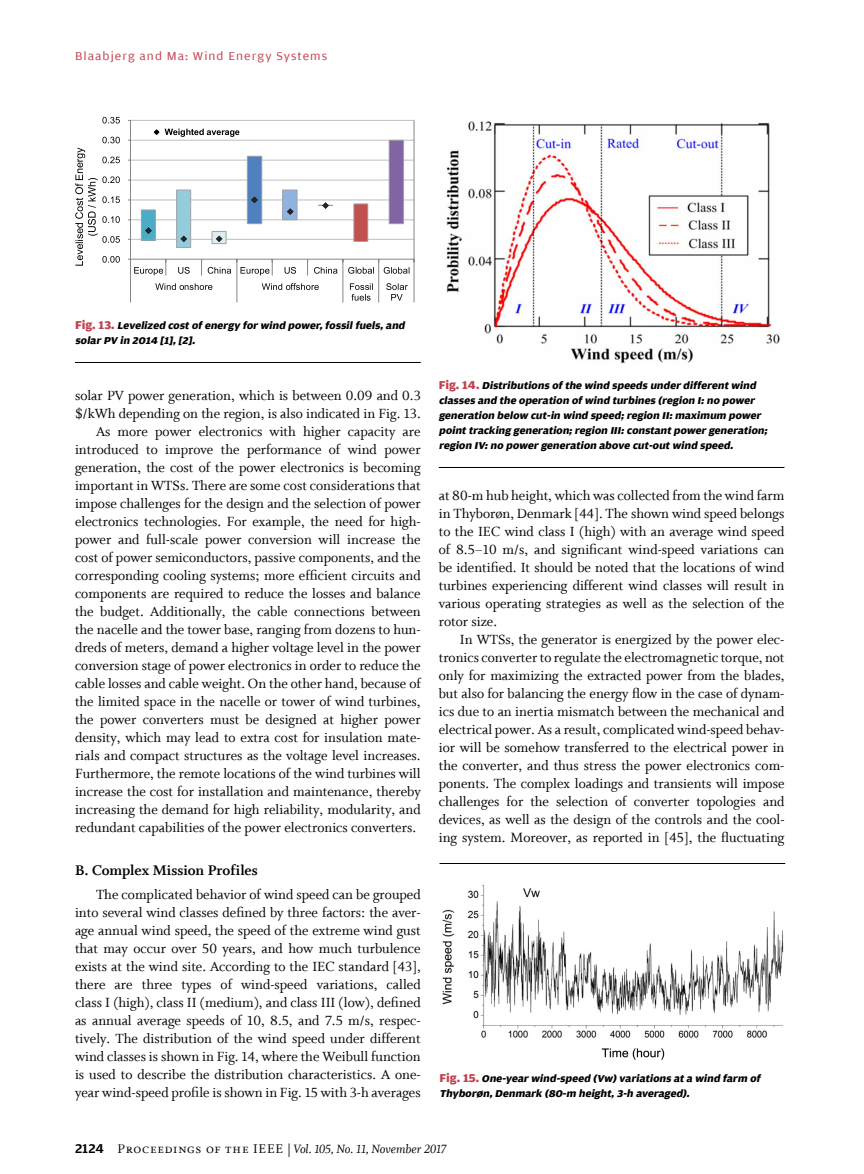
<style>
.page{position:relative;width:864px;height:1174px;background:#fff}
.page>*{position:absolute;margin:0;border:0;box-sizing:border-box;transform-origin:0 0}
.t1{font:15.75px "Whitman Bold LF";letter-spacing:-.005em;color:#000}
.t2{font:15px/18px "Whitman Roman LF";color:#000;text-align:justify}
.t3{font:13.5px "Whitman Italic LF";letter-spacing:-.01em;color:#000}
.t4{font:12px "Amplitude Wide";letter-spacing:.085em;color:#c1424f}
.t5{font:italic 700 10.5px/15px "Amplitude Wide";color:#000}
.s1{font-style:normal;font-size:12px;color:#c1424f}
.s2{font-size:9px}
.s3{font-family:"Amplitude Wide";font-weight:500}
.s4{font-family:"Whitman Small Caps LF";font-size:14.25px}
</style>
<div class="page">
<hr style="left:75px;top:362px;width:346px;height:1px;background:#000">
<hr style="left:130px;top:239px;width:284px;height:1px;background:#bfbfbf">
<hr style="left:130px;top:220px;width:284px;height:1px;background:#bfbfbf">
<hr style="left:130px;top:200px;width:284px;height:1px;background:#bfbfbf">
<hr style="left:130px;top:180px;width:284px;height:1px;background:#bfbfbf">
<hr style="left:130px;top:160px;width:284px;height:1px;background:#bfbfbf">
<hr style="left:130px;top:140px;width:284px;height:1px;background:#bfbfbf">
<hr style="left:130px;top:120px;width:284px;height:1px;background:#bfbfbf">
<div style="left:141px;top:210px;width:14px;height:30px;background:#4aacc6"></div>
<div style="left:141px;top:210px;width:15px;height:30px;border:1px solid #a6a5a5"></div>
<div style="left:177px;top:190px;width:14px;height:58px;background:#93cddc"></div>
<div style="left:176px;top:190px;width:15px;height:58px;border:1px solid #a6a5a5"></div>
<div style="left:212px;top:231px;width:14px;height:13px;background:#dbeef4"></div>
<div style="left:212px;top:231px;width:14px;height:13px;border:1px solid #a6a5a5"></div>
<div style="left:247px;top:156px;width:15px;height:68px;background:#4e81be"></div>
<div style="left:247px;top:156px;width:15px;height:68px;border:1px solid #a6a5a5"></div>
<div style="left:283px;top:190px;width:14px;height:30px;background:#8fb4df"></div>
<div style="left:282px;top:190px;width:15px;height:30px;border:1px solid #a6a5a5"></div>
<div style="left:354px;top:204px;width:14px;height:37px;background:#c1514e"></div>
<div style="left:354px;top:204px;width:14px;height:38px;border:1px solid #a6a5a5"></div>
<div style="left:389px;top:140px;width:15px;height:84px;background:#8164a2"></div>
<div style="left:389px;top:140px;width:15px;height:84px;border:1px solid #a6a5a5"></div>
<hr style="left:414px;top:120px;width:1px;height:139px;background:#868686">
<hr style="left:130px;top:120px;width:1px;height:139px;background:#868686">
<svg style="left:145px;top:227px;width:7px;height:7px"></svg>
<svg style="left:181px;top:236px;width:6px;height:6px"></svg>
<svg style="left:216px;top:236px;width:6px;height:6px"></svg>
<svg style="left:251px;top:197px;width:7px;height:6px"></svg>
<svg style="left:287px;top:208px;width:7px;height:7px"></svg>
<svg style="left:318px;top:202px;width:15px;height:7px"></svg>
<svg style="left:102px;top:117px;width:18px;height:7px"></svg>
<svg style="left:128px;top:259px;width:287px;height:43px"></svg>
<svg style="left:75px;top:137px;width:45px;height:129px"></svg>
<svg style="left:154px;top:129px;width:5px;height:6px"></svg>
<svg style="left:165px;top:129px;width:74px;height:8px"></svg>
<hr style="left:439px;top:467px;width:345px;height:1px;background:#000">
<img style="left:446px;top:121px;width:334px;height:242px">
<hr style="left:440px;top:863px;width:345px;height:1px;background:#000">
<img style="left:442px;top:884px;width:342px;height:176px">
<p class="t4" style="left:75px;top:50px;width:254px">Blaabjerg and Ma: Wind Energy Systems</p>
<p class="t5" style="left:75px;top:318px;width:333px"><span class="s1">F i g . 1 3 .</span> Levelized cost of energy for wind power,fossilfuels,and solar PV in 2014 [1],[2].</p>
<p class="t2" style="left:75px;top:386px;width:347px">solar PV power generation, which is between 0.09 and 0.3</p>
<p class="t2" style="left:75px;top:404px;width:347px">$/kWh depending on the region, is also indicated in Fig. 13.</p>
<p class="t2" style="left:96px;top:422px;width:326px">As more power electronics with higher capacity are</p>
<p class="t2" style="left:75px;top:440px;width:347px">introduced to improve the performance of wind power</p>
<p class="t2" style="left:75px;top:458px;width:347px">generation, the cost of the power electronics is becoming</p>
<p class="t2" style="left:75px;top:476px;width:347px">important in WTSs. There are some cost considerations that</p>
<p class="t2" style="left:75px;top:494px;width:347px">impose challenges for the design and the selection of power</p>
<p class="t2" style="left:75px;top:512px;width:347px">electronics technologies. For example, the need for high-</p>
<p class="t2" style="left:75px;top:530px;width:347px">power and full-scale power conversion will increase the</p>
<p class="t2" style="left:75px;top:548px;width:347px">cost of power semiconductors, passive components, and the</p>
<p class="t2" style="left:75px;top:566px;width:347px">corresponding cooling systems; more efficient circuits and</p>
<p class="t2" style="left:75px;top:584px;width:347px">components are required to reduce the losses and balance</p>
<p class="t2" style="left:75px;top:602px;width:347px">the budget. Additionally, the cable connections between</p>
<p class="t2" style="left:75px;top:620px;width:347px">the nacelle and the tower base, ranging from dozens to hun-</p>
<p class="t2" style="left:75px;top:638px;width:347px">dreds of meters, demand a higher voltage level in the power</p>
<p class="t2" style="left:75px;top:656px;width:347px">conversion stage of power electronics in order to reduce the</p>
<p class="t2" style="left:75px;top:674px;width:347px">cable losses and cable weight. On the other hand, because of</p>
<p class="t2" style="left:75px;top:692px;width:347px">the limited space in the nacelle or tower of wind turbines,</p>
<p class="t2" style="left:75px;top:710px;width:347px">the power converters must be designed at higher power</p>
<p class="t2" style="left:75px;top:728px;width:347px">density, which may lead to extra cost for insulation mate-</p>
<p class="t2" style="left:75px;top:746px;width:347px">rials and compact structures as the voltage level increases.</p>
<p class="t2" style="left:75px;top:764px;width:347px">Furthermore, the remote locations of the wind turbines will</p>
<p class="t2" style="left:75px;top:782px;width:347px">increase the cost for installation and maintenance, thereby</p>
<p class="t2" style="left:75px;top:800px;width:347px">increasing the demand for high reliability, modularity, and</p>
<p class="t2" style="left:75px;top:818px;width:343px">redundant capabilities of the power electronics converters.</p>
<p class="t1" style="left:75px;top:862px;width:184px">B. Complex Mission Profiles</p>
<p class="t2" style="left:75px;top:886px;width:347px;text-indent:21px">The complicated behavior of wind speed can be grouped into several wind classes defined by three factors: the aver&shy;age annual wind speed, the speed of the extreme wind gust that may occur over 50 years, and how much turbulence exists at the wind site. According to the IEC standard [43], there are three types of wind-speed variations, called class I (high), class II (medium), and class III (low), defined as annual average speeds of 10, 8.5, and 7.5 m/s, respec&shy;tively. The distribution of the wind speed under different wind classes is shown in Fig. 14, where the Weibull function is used to describe the distribution characteristics. A one&shy;year wind-speed profile is shown in Fig. 15 with 3-h averages</p>
<p class="t5" style="left:439px;top:378px;width:332px"><span class="s1">F i g . 1 4 .</span> Distributions of the wind speeds under different wind classes and the operation of wind turbines (region I:no power generation below cut-in wind speed;region II:maximum power point tracking generation;region III:constant power generation; region IV:no power generation above cut-out wind speed.</p>
<p class="t2" style="left:439px;top:487px;width:347px">at 80-m hub height, which was collected from the wind farm in Thyborøn, Denmark [44]. The shown wind speed belongs to the IEC wind class I (high) with an average wind speed of 8.5–10 m/s, and significant wind-speed variations can be identified. It should be noted that the locations of wind turbines experiencing different wind classes will result in various operating strategies as well as the selection of the rotor size.</p>
<p class="t2" style="left:439px;top:631px;width:347px;text-indent:21px">In WTSs, the generator is energized by the power elec&shy;tronics converter to regulate the electromagnetic torque, not only for maximizing the extracted power from the blades, but also for balancing the energy flow in the case of dynam&shy;ics due to an inertia mismatch between the mechanical and electrical power. As a result, complicated wind-speed behav&shy;ior will be somehow transferred to the electrical power in the converter, and thus stress the power electronics com&shy;ponents. The complex loadings and transients will impose challenges for the selection of converter topologies and devices, as well as the design of the controls and the cool&shy;ing system. Moreover, as reported in [45], the fluctuating</p>
<p class="t5" style="left:440px;top:1071px;width:324px"><span class="s1">F i g . 1 5 .</span> One-year wind-speed (Vw) variations at a wind farm of<br>Thybor<span class="s2">é</span>n,Denmark (80-m height,3-h averaged).</p>
<p class="t3" style="left:75px;top:1141px;width:373px"><span class="s3">2124</span> <span class="s4">Proceedings of the IEEE</span> | Vol. 105, No. 11, November 2017</p>
</div>
